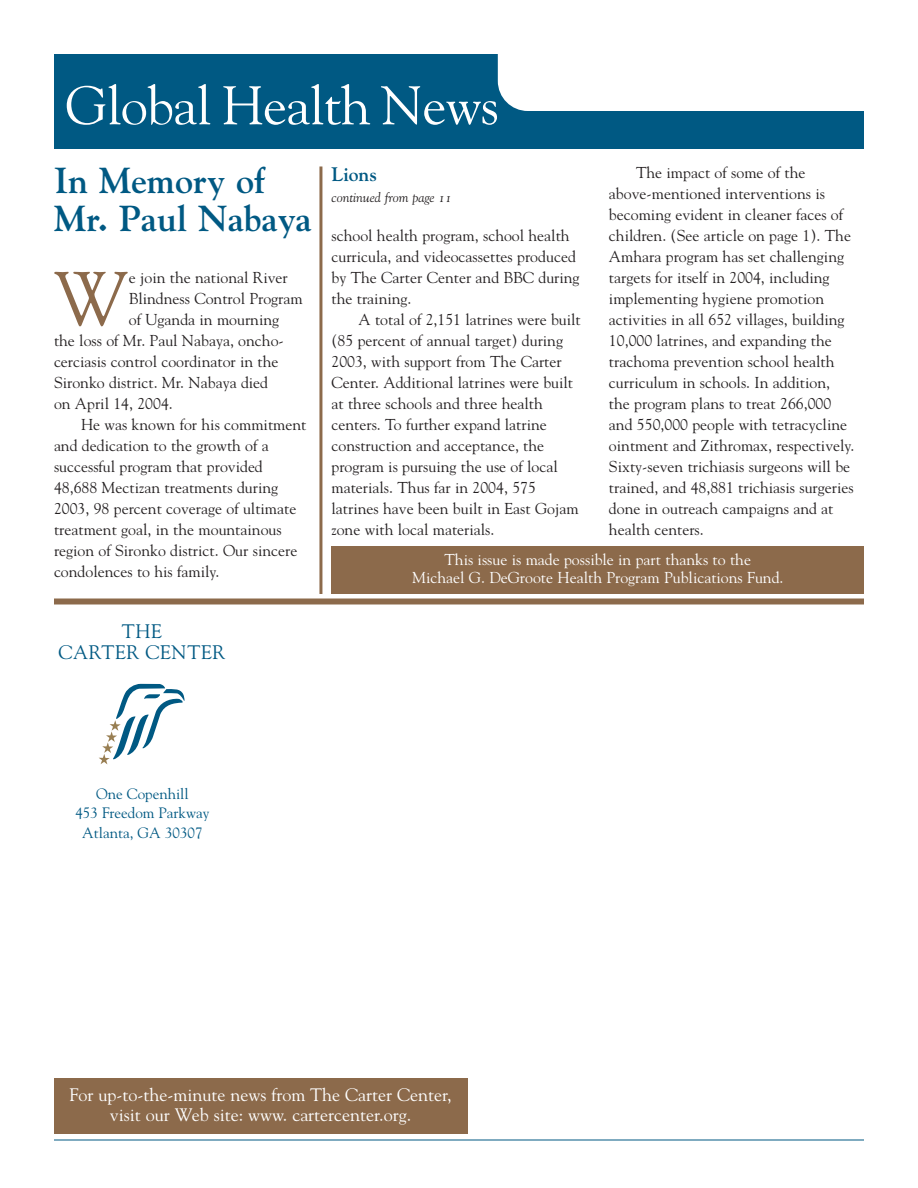
<style>
.page{position:relative;width:918px;height:1188px;background:#fff}
.page>*{position:absolute;margin:0;border:0;box-sizing:border-box;transform-origin:0 0}
.t1{font:75.3px "Goudy";color:#8c6a4b}
.t2{font:54px "Goudy";letter-spacing:-.015em;color:#fff}
.t3{font:36px/37.5px "Goudy Bold Os F";color:#005983}
.t4{font:19.5px/21px "Goudy";letter-spacing:.03em;color:#005983;text-align:center}
.t5{font:19.5px "Goudy Bold Os F";color:#005983}
.t6{font:18px/19.5px "Goudy";color:#fff;text-align:center}
.t7{font:15.75px/21px "Goudy";color:#231f20}
.t8{font:15.75px/18px "Goudy";color:#fff;text-align:center}
.t9{font:15px/19.5px "Goudy";color:#005983;text-align:center}
.t10{font:13.5px "Goudy Italic Os F";color:#231f20}
</style>
<div class="page">
<svg style="left:99px;top:684px;width:86px;height:80px"></svg>
<div style="left:54px;top:54px;width:810px;height:94px;background:#005983"></div>
<div style="left:498px;top:4px;width:411px;height:107px;background:#fff;border-radius:30px"></div>
<hr style="left:54px;top:1140px;width:810px;height:1px;background:#005983">
<div style="left:54px;top:598px;width:810px;height:6px;background:#8c6a4b"></div>
<div style="left:54px;top:1079px;width:413px;height:55px;background:#8c6a4b"></div>
<hr style="left:319px;top:166px;width:3px;height:428px;background:#8c6a4b">
<div style="left:332px;top:546px;width:532px;height:48px;background:#8c6a4b"></div>
<h2 class="t2" style="left:65px;top:84px;width:435px">Global Health News</h2>
<h3 class="t3" style="left:54px;top:165px;width:259px">In Memory of<br>Mr. Paul Nabaya</h3>
<h1 class="t1" style="left:54px;top:269px;width:77px">W</h1>
<p class="t7" style="left:129px;top:268px;width:161px">e join the national River</p>
<p class="t7" style="left:129px;top:289px;width:175px">Blindness Control Program</p>
<p class="t7" style="left:129px;top:310px;width:152px">of Uganda in mourning</p>
<p class="t7" style="left:54px;top:331px;width:231px">the loss of Mr. Paul Nabaya, oncho-</p>
<p class="t7" style="left:54px;top:352px;width:226px">cerciasis control coordinator in the</p>
<p class="t7" style="left:54px;top:373px;width:216px">Sironko district. Mr. Nabaya died</p>
<p class="t7" style="left:54px;top:394px;width:120px">on April 14, 2004.</p>
<p class="t7" style="left:81px;top:415px;width:227px">He was known for his commitment</p>
<p class="t7" style="left:54px;top:436px;width:216px">and dedication to the growth of a</p>
<p class="t7" style="left:54px;top:457px;width:210px">successful program that provided</p>
<p class="t7" style="left:54px;top:478px;width:226px">48,688 Mectizan treatments during</p>
<p class="t7" style="left:54px;top:499px;width:244px">2003, 98 percent coverage of ultimate</p>
<p class="t7" style="left:54px;top:520px;width:229px">treatment goal, in the mountainous</p>
<p class="t7" style="left:54px;top:541px;width:245px">region of Sironko district. Our sincere</p>
<p class="t7" style="left:54px;top:562px;width:167px">condolences to his family.</p>
<p class="t4" style="left:59px;top:622px;width:168px">THE<br>CARTER CENTER</p>
<p class="t5" style="left:332px;top:166px;width:47px">Lions</p>
<p class="t10" style="left:332px;top:192px;width:122px">continued from page 11</p>
<p class="t7" style="left:332px;top:226px;width:250px">school health program, school health curricula, and videocassettes produced by The Carter Center and BBC during the training.</p>
<p class="t7" style="left:332px;top:310px;width:251px;text-indent:27px">A total of 2,151 latrines were built (85 percent of annual target) during 2003, with support from The Carter Center. Additional latrines were built at three schools and three health centers. To further expand latrine construction and acceptance, the program is pursuing the use of local materials. Thus far in 2004, 575 latrines have been built in East Gojam zone with local materials.</p>
<p class="t7" style="left:609px;top:163px;width:247px;text-indent:27px">The impact of some of the above-mentioned interventions is becoming evident in cleaner faces of children. (See article on page 1). The Amhara program has set challenging targets for itself in 2004, including implementing hygiene promotion activities in all 652 villages, building 10,000 latrines, and expanding the trachoma prevention school health curriculum in schools. In addition, the program plans to treat 266,000 and 550,000 people with tetracycline ointment and Zithromax, respectively.<br>Sixty-seven trichiasis surgeons will be trained, and 48,881 trichiasis surgeries done in outreach campaigns and at health centers.</p>
<p class="t8" style="left:412px;top:552px;width:373px">This issue is made possible in part thanks to the<br>Michael G. DeGroote Health Program Publications Fund.</p>
<p class="t9" style="left:75px;top:785px;width:136px">One Copenhill<br>453 Freedom Parkway<br>Atlanta, GA 30307</p>
<p class="t6" style="left:70px;top:1087px;width:384px">For up-to-the-minute news from The Carter Center, visit our Web site: www. cartercenter.org.</p>
</div>
